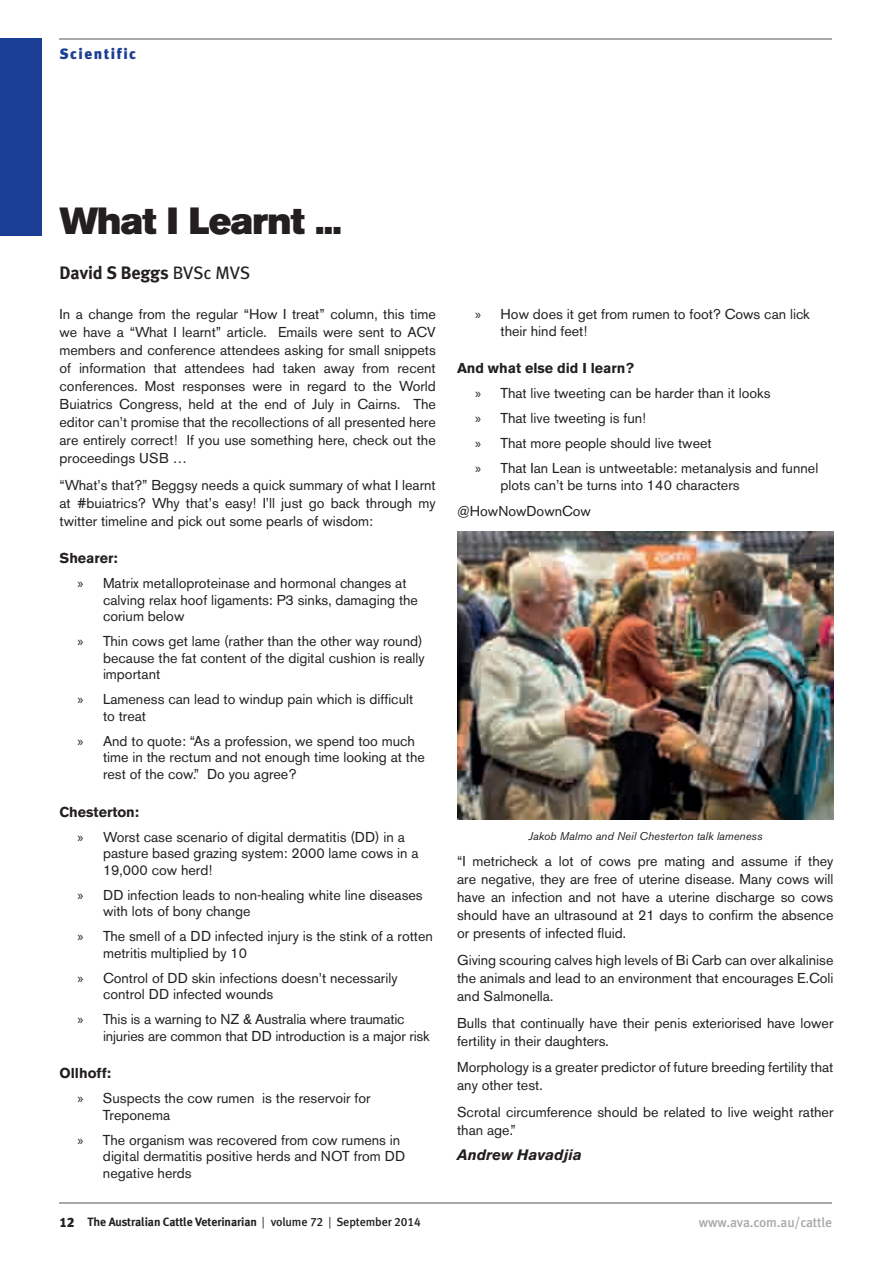
<style>
.page{position:relative;width:893px;height:1263px;background:#fff}
.page>*{position:absolute;margin:0;border:0;box-sizing:border-box;transform-origin:0 0}
.t1{font:37.5px "Akzidenz Grotesk BE Super";letter-spacing:-.02em;color:#231f20}
.t2{font:18px "Meta Bold LF";letter-spacing:-.005em;color:#231f20}
.t3{font:italic 700 15px "Akzidenz Grotesk BE";color:#231f20}
.t4{font:900 15px "Meta";letter-spacing:.1em;color:#1b3f94}
.t5{font:14.25px/18px "Akzidenz Grotesk BE";color:#231f20}
.t6{font:13.5px "Meta Medium LF";letter-spacing:-.01em;color:#a8a9ad}
.t7{font:700 12px "Meta Plus";letter-spacing:-.01em;color:#231f20}
.t8{font:italic 11.25px "Akzidenz Grotesk BE";color:#231f20}
.s1{font-family:"Meta"}
.s2{font-weight:700}
.s3{font-family:"Myriad Pro"}
.s4{font-family:"Meta Black LF";font-weight:400;font-size:13.5px}
.s5{font-family:"Meta Normal LF";font-weight:400}
.s6{font-family:"Meta Medium LF";font-weight:400}
</style>
<div class="page">
<div style="left:0;top:38px;width:42px;height:198px;background:#1b3f94"></div>
<hr style="left:60px;top:38px;width:772px;height:2px;background:#a8a9ad">
<hr style="left:60px;top:1203px;width:772px;height:1px;background:#a8a9ad">
<img style="left:457px;top:531px;width:376px;height:289px">
<p class="t4" style="left:60px;top:45px;width:78px">Scientific</p>
<h1 class="t1" style="left:60px;top:199px;width:284px">What I Learnt ...</h1>
<p class="t2" style="left:60px;top:261px;width:192px">David S Beggs <span class="s1">BVSc MVS</span></p>
<p class="t5" style="left:60px;top:305px;width:378px;text-align:justify">In a change from the regular “How I treat” column, this time we have a “What I learnt” article. Emails were sent to ACV members and conference attendees asking for small snippets of information that attendees had taken away from recent conferences. Most responses were in regard to the World Buiatrics Congress, held at the end of July in Cairns. The editor can’t promise that the recollections of all presented here are entirely correct! If you use something here, check out the proceedings USB …</p>
<p class="t5" style="left:60px;top:475px;width:378px;text-align:justify">“What’s that?” Beggsy needs a quick summary of what I learnt at #buiatrics? Why that’s easy! I’ll just go back through my twitter timeline and pick out some pearls of wisdom:</p>
<p class="t5" style="left:78px;top:546px;width:330px;line-height:25px;text-indent:-18px"><span class="s2">Shearer:<br></span><span class="s3">»</span> Matrix metalloproteinase and hormonal changes at</p>
<p class="t5" style="left:103px;top:592px;width:316px;line-height:16.5px">calving relax hoof ligaments: P3 sinks, damaging the corium below</p>
<p class="t5" style="left:103px;top:633px;width:323px;line-height:16.5px;text-indent:-26px"><span class="s3">»</span> Thin cows get lame (rather than the other way round) because the fat content of the digital cushion is really important</p>
<p class="t5" style="left:103px;top:691px;width:312px;line-height:16.5px;text-indent:-26px"><span class="s3">»</span> Lameness can lead to windup pain which is difficult to treat</p>
<p class="t5" style="left:103px;top:733px;width:323px;line-height:16.5px;text-indent:-26px"><span class="s3">»</span> And to quote: “As a profession, we spend too much time in the rectum and not enough time looking at the rest of the cow.” Do you agree?</p>
<p class="t5" style="left:77px;top:799px;width:329px;line-height:25px;text-indent:-18px"><span class="s2">Chesterton:<br></span><span class="s3">»</span> Worst case scenario of digital dermatitis (DD) in a</p>
<p class="t5" style="left:103px;top:845px;width:317px;line-height:16.5px">pasture based grazing system: 2000 lame cows in a<br>19,000 cow herd!</p>
<p class="t5" style="left:103px;top:886px;width:321px;line-height:16.5px;text-indent:-26px"><span class="s3">»</span> DD infection leads to non-healing white line diseases with lots of bony change</p>
<p class="t5" style="left:103px;top:928px;width:331px;line-height:16.5px;text-indent:-26px"><span class="s3">»</span> The smell of a DD infected injury is the stink of a rotten metritis multiplied by 10</p>
<p class="t5" style="left:103px;top:969px;width:296px;line-height:16.5px;text-indent:-26px"><span class="s3">»</span> Control of DD skin infections doesn’t necessarily control DD infected wounds</p>
<p class="t5" style="left:103px;top:1011px;width:328px;line-height:16.5px;text-indent:-26px"><span class="s3">»</span> This is a warning to NZ &amp; Australia where traumatic injuries are common that DD introduction is a major risk</p>
<p class="t5" style="left:77px;top:1061px;width:295px;line-height:25px;text-indent:-18px"><span class="s2">Ollhoff:<br></span><span class="s3">»</span> Suspects the cow rumen is the reservoir for</p>
<p class="t5" style="left:77px;top:1102px;width:324px;line-height:25px;text-indent:26px">Treponema<br><span class="s3">»</span> The organism was recovered from cow rumens in</p>
<p class="t5" style="left:103px;top:1148px;width:304px;line-height:16.5px">digital dermatitis positive herds and NOT from DD negative herds</p>
<p class="t5" style="left:501px;top:306px;width:311px;line-height:16.5px;text-indent:-26px"><span class="s3">»</span> How does it get from rumen to foot? Cows can lick their hind feet!</p>
<p class="t5" style="left:475px;top:356px;width:345px;line-height:25px;text-indent:-18px"><span class="s2">And what else did I learn?<br></span><span class="s3">»</span> That live tweeting can be harder than it looks<br><span class="s3">»</span> That live tweeting is fun!<br><span class="s3">»</span> That more people should live tweet<br><span class="s3">»</span> That Ian Lean is untweetable: metanalysis and funnel</p>
<p class="t5" style="left:457px;top:472px;width:284px;line-height:26.5px;text-indent:44px">plots can’t be turns into 140 characters @HowNowDownCow</p>
<p class="t8" style="left:528px;top:829px;width:236px">Jakob Malmo and Neil Chesterton talk lameness</p>
<p class="t5" style="left:457px;top:852px;width:378px;text-align:justify">“I metricheck a lot of cows pre mating and assume if they are negative, they are free of uterine disease. Many cows will have an infection and not have a uterine discharge so cows should have an ultrasound at 21 days to confirm the absence or presents of infected fluid.</p>
<p class="t5" style="left:457px;top:951px;width:378px;text-align:justify">Giving scouring calves high levels of Bi Carb can over alkalinise the animals and lead to an environment that encourages E.Coli and Salmonella.</p>
<p class="t5" style="left:457px;top:1013px;width:378px">Bulls that continually have their penis exteriorised have lower fertility in their daughters.</p>
<p class="t5" style="left:457px;top:1058px;width:378px">Morphology is a greater predictor of future breeding fertility that any other test.</p>
<p class="t5" style="left:457px;top:1102px;width:378px">Scrotal circumference should be related to live weight rather than age.”</p>
<p class="t3" style="left:457px;top:1145px;width:126px">Andrew Havadjia</p>
<p class="t7" style="left:60px;top:1214px;width:363px"><span class="s4">12</span> The Australian Cattle Veterinarian <span class="s5">|</span> <span class="s6">volume 72</span> <span class="s5">|</span> <span class="s6">September 2014</span></p>
<p class="t6" style="left:699px;top:1214px;width:135px">www.ava.com.au/cattle</p>
</div>
